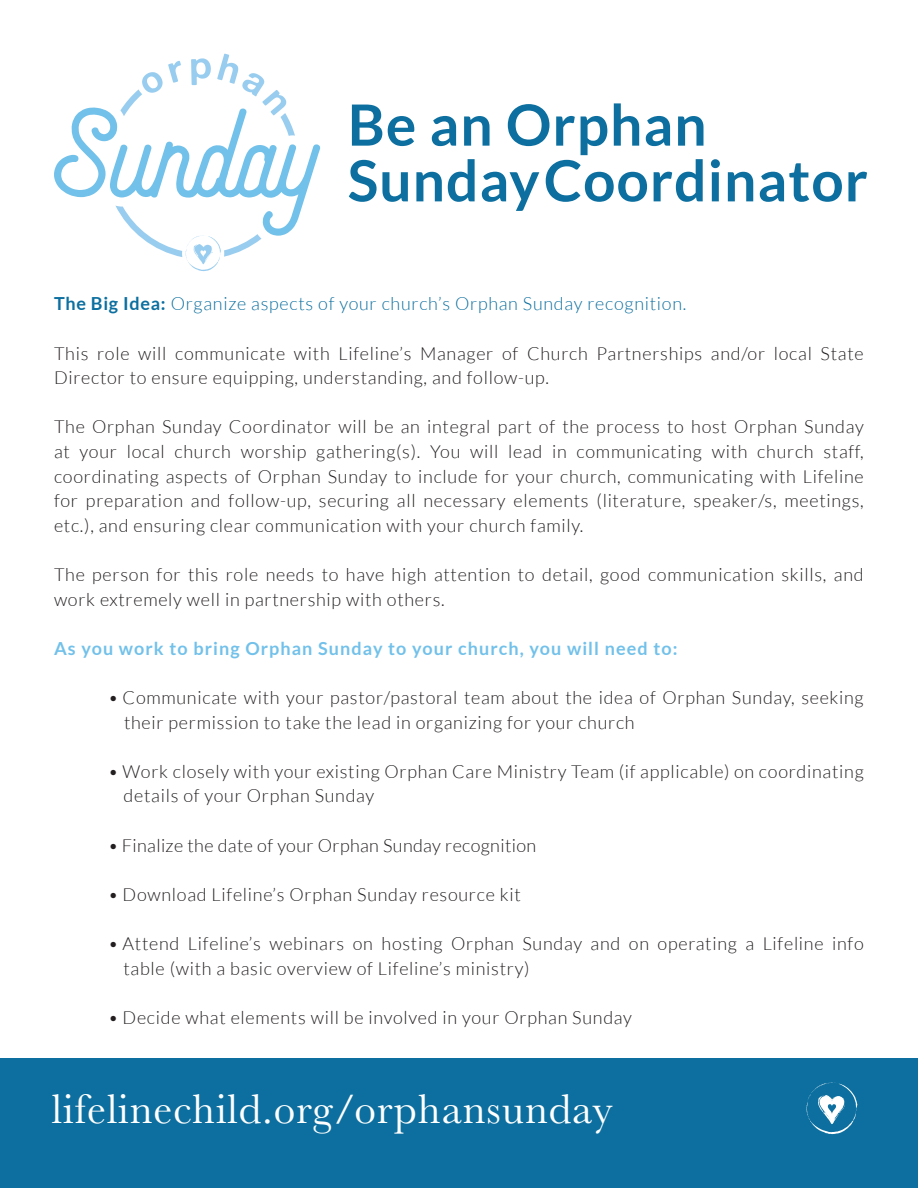
<style>
.page{position:relative;width:918px;height:1188px;background:#fff}
.page>*{position:absolute;margin:0;border:0;box-sizing:border-box;transform-origin:0 0}
.t1{font:700 56.85px "Lato";letter-spacing:.02em;color:#0c6f9f}
.t2{font:43.2px "Baskerville";letter-spacing:.02em;color:#fff}
.t3{font:300 18px/24.6px "Lato";letter-spacing:.04em;color:#231f20}
.t4{font:300 18px "Lato";letter-spacing:.04em;color:#0c6f9f}
.t5{font:700 18px "Lato";letter-spacing:.06em;color:#72c1ea}
.t6{font:300 18px "Lato";letter-spacing:.02em;color:#231f20}
.s1{font-weight:700}
</style>
<div class="page">
<div style="left:0;top:1058px;width:918px;height:130px;background:#0c6f9f"></div>
<svg style="left:806px;top:1083px;width:51px;height:51px"></svg>
<svg style="left:54px;top:54px;width:266px;height:217px"></svg>
<p class="t1" style="left:348px;top:92px;width:360px">Be an Orphan</p>
<p class="t1" style="left:348px;top:148px;width:522px">Sunday Coordinator</p>
<p class="t4" style="left:54px;top:294px;width:634px"><span class="s1">The Big Idea:</span> Organize aspects of your church’s Orphan Sunday recognition.</p>
<p class="t3" style="left:54px;top:341px;width:811px">This role will communicate with Lifeline’s Manager of Church Partnerships and/or local State<br>Director to ensure equipping, understanding, and follow-up.</p>
<p class="t3" style="left:54px;top:415px;width:811px;text-align:justify">The Orphan Sunday Coordinator will be an integral part of the process to host Orphan Sunday at your local church worship gathering(s). You will lead in communicating with church staff, coordinating aspects of Orphan Sunday to include for your church, communicating with Lifeline for preparation and follow-up, securing all necessary elements (literature, speaker/s, meetings, etc.), and ensuring clear communication with your church family.</p>
<p class="t3" style="left:54px;top:562px;width:811px">The person for this role needs to have high attention to detail, good communication skills, and work extremely well in partnership with others.</p>
<p class="t5" style="left:54px;top:638px;width:625px">As you work to bring Orphan Sunday to your church, you will need to:</p>
<p class="t3" style="left:124px;top:685px;width:741px;text-indent:-16px">• Communicate with your pastor/pastoral team about the idea of Orphan Sunday, seeking their permission to take the lead in organizing for your church</p>
<p class="t3" style="left:124px;top:759px;width:742px;text-indent:-16px">• Work closely with your existing Orphan Care Ministry Team (if applicable) on coordinating details of your Orphan Sunday</p>
<p class="t6" style="left:108px;top:835px;width:430px">• Finalize the date of your Orphan Sunday recognition</p>
<p class="t3" style="left:108px;top:882px;width:414px">• Download Lifeline’s Orphan Sunday resource kit</p>
<p class="t3" style="left:123px;top:931px;width:742px;text-indent:-15px">• Attend Lifeline’s webinars on hosting Orphan Sunday and on operating a Lifeline info table (with a basic overview of Lifeline’s ministry)</p>
<p class="t3" style="left:108px;top:1005px;width:525px">• Decide what elements will be involved in your Orphan Sunday</p>
<p class="t2" style="left:52px;top:1082px;width:562px">lifelinechild.org/orphansunday</p>
</div>
